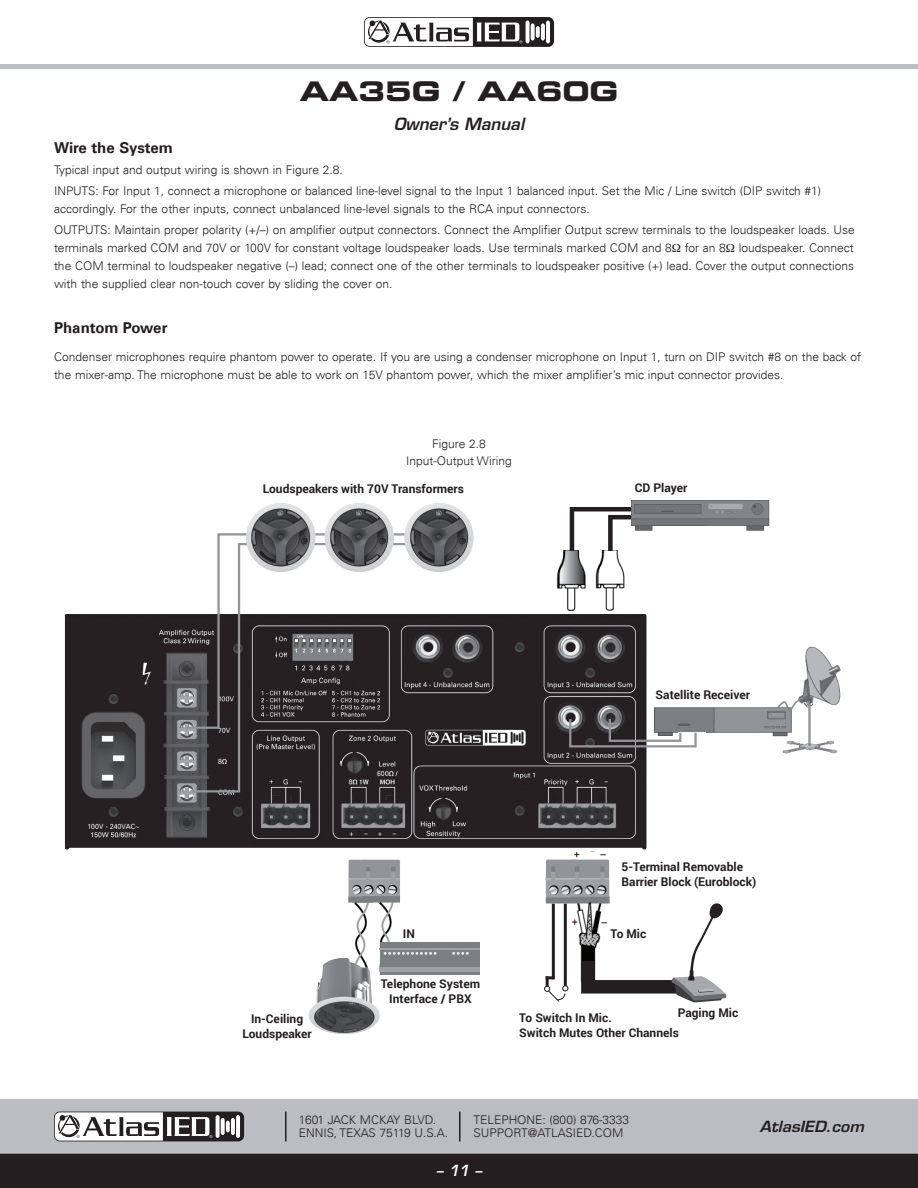
<style>
.page{position:relative;width:918px;height:1188px;background:#fff}
.page>*{position:absolute;margin:0;border:0;box-sizing:border-box;transform-origin:0 0}
.t1{font:27px "Eurostile LT Std Bold Ex 2";color:#231f20}
.t2{font:italic 600 16.5px "Eurostile LT Std";color:#231f20}
.t3{font:700 15px "Univers LT";color:#231f20}
.t4{font:italic 600 15px "Eurostile LT Std";color:#231f20;scale:1.05 1}
.t5{font:italic 600 15px "Eurostile LT Std";color:#fff;scale:.94 1}
.t6{font:300 12px/18px "Univers LT";color:#231f20}
.t7{font:700 12px/14.4px "Roboto";color:#231f20}
</style>
<div class="page">
<div style="left:0;top:1154px;width:918px;height:34px;background:#231f20"></div>
<div style="left:0;top:1100px;width:918px;height:54px;background:#bcbdc0"></div>
<div style="left:54px;top:1112px;width:190px;height:29px;background:#231f20;border-radius:6px"></div>
<svg style="left:216px;top:1115px;width:4px;height:23px"></svg>
<svg style="left:236px;top:1115px;width:4px;height:23px"></svg>
<svg style="left:221px;top:1118px;width:4px;height:17px"></svg>
<svg style="left:231px;top:1118px;width:4px;height:17px"></svg>
<svg style="left:226px;top:1121px;width:4px;height:11px"></svg>
<svg style="left:55px;top:1112px;width:157px;height:29px"></svg>
<hr style="left:285px;top:1112px;width:2px;height:29px;background:#231f20">
<svg style="left:459px;top:1112px;width:1px;height:29px"></svg>
<hr style="left:0;top:64px;width:918px;height:4px;background:#bcbdc0">
<svg style="left:364px;top:17px;width:190px;height:30px"></svg>
<svg style="left:526px;top:21px;width:4px;height:22px"></svg>
<hr style="left:546px;top:21px;width:4px;height:22px;background:#fff;border-radius:2px">
<svg style="left:531px;top:23px;width:4px;height:18px"></svg>
<svg style="left:541px;top:23px;width:4px;height:18px"></svg>
<svg style="left:536px;top:26px;width:4px;height:12px"></svg>
<svg style="left:365px;top:18px;width:157px;height:28px"></svg>
<img style="left:546px;top:852px;width:64px;height:124px">
<div style="left:586px;top:852px;width:11px;height:7px;background:#fff"></div>
<img style="left:65px;top:614px;width:581px;height:236px">
<img style="left:348px;top:859px;width:52px;height:91px">
<img style="left:352px;top:903px;width:20px;height:55px">
<img style="left:556px;top:551px;width:69px;height:60px">
<svg style="left:184px;top:533px;width:220px;height:197px"></svg>
<svg style="left:188px;top:542px;width:251px;height:252px"></svg>
<div style="left:608px;top:515px;width:5px;height:36px;background:#231f20"></div>
<hr style="left:570px;top:507px;width:4px;height:44px;background:#231f20">
<hr style="left:610px;top:515px;width:21px;height:4px;background:#231f20">
<hr style="left:572px;top:507px;width:59px;height:4px;background:#231f20">
<svg style="left:574px;top:902px;width:152px;height:100px"></svg>
<hr style="left:564px;top:904px;width:3px;height:82px;background:#231f20">
<hr style="left:552px;top:904px;width:3px;height:75px;background:#231f20">
<svg style="left:544px;top:976px;width:24px;height:26px"></svg>
<div style="left:380px;top:942px;width:100px;height:33px;background:#7c7f80"></div>
<hr style="left:380px;top:948px;width:100px;height:2px;background:#9fa1a4">
<div style="left:380px;top:967px;width:100px;height:5px;background:#9fa1a4"></div>
<svg style="left:384px;top:952px;width:53px;height:3px"></svg>
<svg style="left:452px;top:952px;width:17px;height:3px"></svg>
<img style="left:631px;top:500px;width:139px;height:31px">
<img style="left:654px;top:646px;width:187px;height:108px">
<div style="left:656px;top:687px;width:120px;height:19px;background:#fff"></div>
<div style="left:678px;top:733px;width:28px;height:30px;background:#fff"></div>
<svg style="left:568px;top:717px;width:130px;height:32px;background:#717071"></svg>
<img style="left:246px;top:503px;width:70px;height:69px;border-radius:35px">
<img style="left:325px;top:503px;width:69px;height:69px;border-radius:35px">
<img style="left:404px;top:503px;width:70px;height:69px;border-radius:35px">
<img style="left:308px;top:958px;width:72px;height:76px">
<h1 class="t1" style="left:300px;top:73px;width:320px">AA35G / AA60G</h1>
<h2 class="t2" style="left:394px;top:113px;width:132px">Owner’s Manual</h2>
<p class="t3" style="left:54px;top:139px;width:120px">Wire the System</p>
<p class="t6" style="left:54px;top:159px;width:769px;line-height:21px">Typical input and output wiring is shown in Figure 2.8.<br>INPUTS: For Input 1, connect a microphone or balanced line-level signal to the Input 1 balanced input. Set the Mic / Line switch (DIP switch #1)</p>
<p class="t6" style="left:54px;top:198px;width:802px;line-height:21px">accordingly. For the other inputs, connect unbalanced line-level signals to the RCA input connectors.<br>OUTPUTS: Maintain proper polarity (+/–) on amplifier output connectors. Connect the Amplifier Output screw terminals to the loudspeaker loads. Use</p>
<p class="t6" style="left:54px;top:238px;width:802px;text-align:justify">terminals marked COM and 70V or 100V for constant voltage loudspeaker loads. Use terminals marked COM and 8 for an 8 loudspeaker. Connect the COM terminal to loudspeaker negative (–) lead; connect one of the other terminals to loudspeaker positive (+) lead. Cover the output connections with the supplied clear non-touch cover by sliding the cover on.</p>
<p class="t3" style="left:54px;top:319px;width:115px">Phantom Power</p>
<p class="t6" style="left:54px;top:348px;width:809px">Condenser microphones require phantom power to operate. If you are using a condenser microphone on Input 1, turn on DIP switch #8 on the back of the mixer-amp. The microphone must be able to work on 15V phantom power, which the mixer amplifier’s mic input connector provides.</p>
<p class="t6" style="left:406px;top:436px;width:107px;line-height:16.5px;text-align:center">Figure 2.8<br>Input-Output Wiring</p>
<p class="t7" style="left:263px;top:481px;width:203px">Loudspeakers with 70V Transformers</p>
<p class="t7" style="left:635px;top:480px;width:54px">CD Player</p>
<p class="t7" style="left:656px;top:687px;width:96px">Satellite Receiver</p>
<p class="t7" style="left:242px;top:1011px;width:71px;text-align:center">In-Ceiling<br>Loudspeaker</p>
<p class="t7" style="left:403px;top:926px;width:14px">IN</p>
<p class="t7" style="left:381px;top:976px;width:101px;text-align:center">Telephone System<br>Interface / PBX</p>
<p class="t7" style="left:622px;top:859px;width:136px">5-Terminal Removable<br>Barrier Block (Euroblock)</p>
<p class="t7" style="left:610px;top:926px;width:37px">To Mic</p>
<p class="t7" style="left:678px;top:1005px;width:62px">Paging Mic</p>
<p class="t7" style="left:519px;top:1010px;width:161px">To Switch In Mic.<br>Switch Mutes Other Channels</p>
<p class="t6" style="left:299px;top:1113px;width:151px;line-height:13.5px">1601 JACK MCKAY BLVD.<br>ENNIS, TEXAS 75119 U.S.A.</p>
<p class="t6" style="left:473px;top:1113px;width:157px;line-height:13.5px">TELEPHONE: (800) 876-3333<br>SUPPORT@ATLASIED.COM</p>
<p class="t5" style="left:436px;top:1161px;width:50px">– 11 –</p>
<p class="t4" style="left:760px;top:1117px;width:101px">AtlasIED.com</p>
</div>
